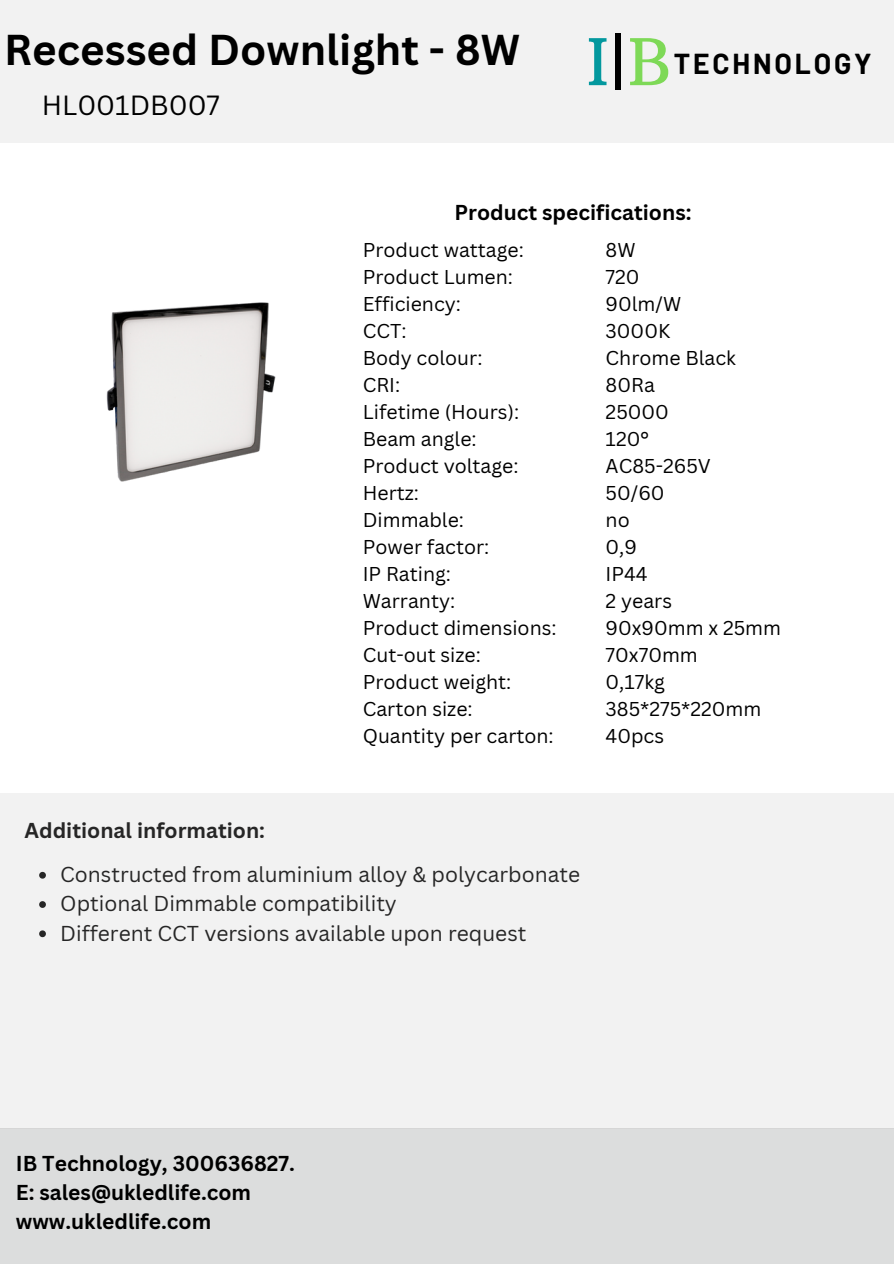
<style>
.page{position:relative;width:894px;height:1264px;background:#fff}
.page>*{position:absolute;margin:0;border:0;box-sizing:border-box;transform-origin:0 0}
.t1{font:64.2px "Arbutus Slab";color:#03989e}
.t2{font:700 42px "Canva Sans";color:#000}
.t3{font:700 28.2px "Barlow";letter-spacing:.1em;color:#000}
.t4{font:27px "Canva Sans";color:#000}
.t5{font:21px "Canva Sans";color:#000}
.t6{font:700 21px/29.2px "Canva Sans";color:#000}
.t7{font:19.5px "Canva Sans";color:#000}
.s1{color:#000}
.s2{color:#7ed957}
</style>
<div class="page">
<div style="left:0;top:0;width:893px;height:143px;background:#f2f2f2"></div>
<div style="left:0;top:1128px;width:893px;height:135px;background:#dcdddd"></div>
<img style="left:106px;top:302px;width:170px;height:180px">
<div style="left:0;top:792px;width:893px;height:336px;background:#f2f2f2"></div>
<p class="t2" style="left:4px;top:20px;width:517px">Recessed Downlight - 8W</p>
<p class="t4" style="left:42px;top:86px;width:180px">HL001DB007</p>
<p class="t1" style="left:586px;top:22px;width:86px">I<span class="s1">|</span><span class="s2">B</span></p>
<p class="t3" style="left:673px;top:46px;width:199px">TECHNOLOGY</p>
<p class="t6" style="left:454px;top:197px;width:238px">Product specifications:</p>
<h1 class="t7" style="left:362px;top:236px;width:163px">Product wattage:</h1>
<h3 class="t7" style="left:362px;top:263px;width:152px">Product Lumen:</h3>
<h4 class="t7" style="left:362px;top:290px;width:100px">Efficiency:</h4>
<h5 class="t7" style="left:362px;top:317px;width:45px">CCT:</h5>
<p class="t7" style="left:362px;top:344px;width:121px">Body colour:</p>
<p class="t7" style="left:362px;top:371px;width:39px">CRI:</p>
<p class="t7" style="left:362px;top:398px;width:158px">Lifetime (Hours):</p>
<p class="t7" style="left:362px;top:425px;width:115px">Beam angle:</p>
<p class="t7" style="left:362px;top:452px;width:157px">Product voltage:</p>
<p class="t7" style="left:362px;top:479px;width:58px">Hertz:</p>
<p class="t7" style="left:362px;top:506px;width:103px">Dimmable:</p>
<p class="t7" style="left:362px;top:533px;width:128px">Power factor:</p>
<p class="t7" style="left:362px;top:560px;width:90px">IP Rating:</p>
<p class="t7" style="left:362px;top:587px;width:94px">Warranty:</p>
<p class="t7" style="left:362px;top:614px;width:195px">Product dimensions:</p>
<p class="t7" style="left:362px;top:641px;width:120px">Cut-out size:</p>
<p class="t7" style="left:362px;top:668px;width:150px">Product weight:</p>
<p class="t7" style="left:362px;top:695px;width:111px">Carton size:</p>
<p class="t7" style="left:362px;top:722px;width:192px">Quantity per carton:</p>
<p class="t7" style="left:605px;top:236px;width:31px">8W</p>
<p class="t7" style="left:605px;top:263px;width:35px">720</p>
<p class="t7" style="left:605px;top:290px;width:77px">90lm/W</p>
<p class="t7" style="left:605px;top:317px;width:66px">3000K</p>
<p class="t7" style="left:605px;top:344px;width:132px">Chrome Black</p>
<p class="t7" style="left:605px;top:371px;width:51px">80Ra</p>
<p class="t7" style="left:605px;top:398px;width:65px">25000</p>
<p class="t7" style="left:605px;top:425px;width:45px">120°</p>
<p class="t7" style="left:605px;top:452px;width:107px">AC85-265V</p>
<p class="t7" style="left:605px;top:479px;width:60px">50/60</p>
<p class="t7" style="left:605px;top:506px;width:26px">no</p>
<p class="t7" style="left:605px;top:533px;width:33px">0,9</p>
<p class="t7" style="left:605px;top:560px;width:44px">IP44</p>
<p class="t7" style="left:605px;top:587px;width:68px">2 years</p>
<p class="t7" style="left:605px;top:614px;width:177px">90x90mm x 25mm</p>
<p class="t7" style="left:605px;top:641px;width:94px">70x70mm</p>
<p class="t7" style="left:605px;top:668px;width:61px">0,17kg</p>
<p class="t7" style="left:605px;top:695px;width:157px">385*275*220mm</p>
<p class="t7" style="left:605px;top:722px;width:60px">40pcs</p>
<h5 class="t6" style="left:25px;top:815px;width:242px">Additional information:</h5>
<h5 class="t5" style="left:60px;top:859px;width:521px">Constructed from aluminium alloy &amp; polycarbonate</h5>
<p class="t5" style="left:60px;top:888px;width:338px">Optional Dimmable compatibility</p>
<p class="t5" style="left:60px;top:918px;width:467px">Different CCT versions available upon request</p>
<p class="t6" style="left:16px;top:1147px;width:281px">IB Technology, 300636827.<br>E: sales@ukledlife.com www.ukledlife.com</p>
</div>
